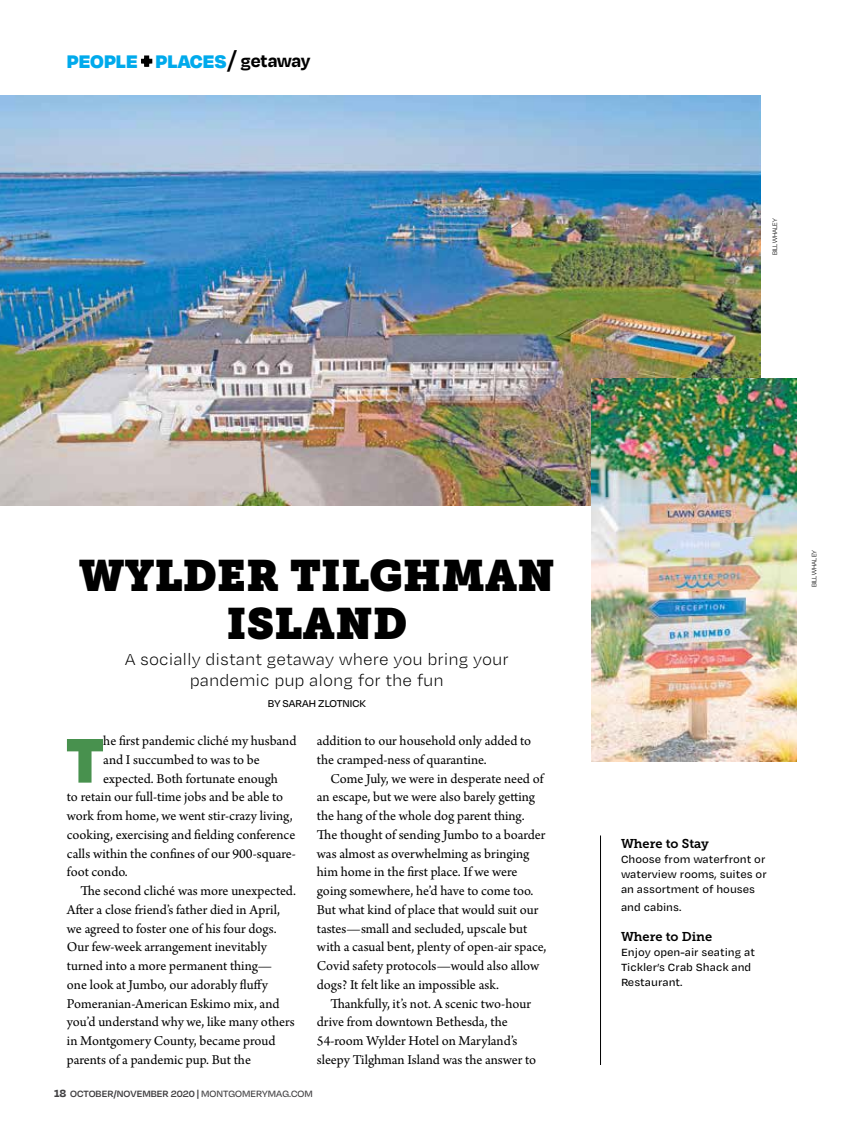
<style>
.page{position:relative;width:864px;height:1134px;background:#fff}
.page>*{position:absolute;margin:0;border:0;box-sizing:border-box;transform-origin:0 0}
.t1{font:900 72.75px "Degular Display";color:#48914e}
.t2{font:43.5px/48px "Museo Slab";color:#000;text-align:center}
.t3{font:900 21px "Degular";color:#00aaec}
.t4{font:300 18px/21px "Degular Text";color:#000;text-align:center}
.t5{font:14.25px/18.8px "Arno Pro";color:#000}
.t6{font:12.75px "Museo Slab 700";color:#000}
.t7{font:500 12px/15px "Degular Text";color:#000;text-align:justify}
.t8{font:500 11.4px "Degular";color:#000}
.t9{font:600 10.5px "Degular";color:#414042}
.t10{font:300 7.5px "Degular Display";color:#000}
.s1{color:#000}
.s2{font-family:"Bebas Neue Pro";font-weight:700;font-size:27px;color:#000}
.s3{font-weight:700;font-size:19.5px;color:#000}
.s4{font-weight:700;font-size:12px}
.s5{font-weight:500}
</style>
<div class="page">
<svg style="left:141px;top:55px;width:12px;height:12px"></svg>
<img style="left:0;top:96px;width:760px;height:410px">
<img style="left:592px;top:378px;width:204px;height:383px">
<hr style="left:600px;top:836px;width:1px;height:229px;background:#000">
<h3 class="t3" style="left:67px;top:47px;width:245px">PEOPLE <span class="s1">+</span> PLACES<span class="s2">/</span> <span class="s3">getaway</span></h3>
<p class="t10" style="left:771px;top:255px;width:39px;rotate:-90deg">BILL WHALEY</p>
<h2 class="t2" style="left:79px;top:552px;width:478px">WYLDER TILGHMAN<br>ISLAND</h2>
<p class="t4" style="left:125px;top:648px;width:386px">A socially distant getaway where you bring your pandemic pup along for the fun</p>
<p class="t8" style="left:268px;top:697px;width:100px">BY SARAH ZLOTNICK</p>
<h1 class="t1" style="left:67px;top:716px;width:38px">T</h1>
<p class="t5" style="left:103px;top:732px;width:195px">he first pandemic cliché my husband</p>
<p class="t5" style="left:103px;top:751px;width:158px">and I succumbed to was to be</p>
<p class="t5" style="left:103px;top:770px;width:176px">expected. Both fortunate enough</p>
<p class="t5" style="left:67px;top:788px;width:218px">to retain our full-time jobs and be able to</p>
<p class="t5" style="left:67px;top:807px;width:227px">work from home, we went stir-crazy living,</p>
<p class="t5" style="left:67px;top:826px;width:230px">cooking, exercising and fielding conference</p>
<p class="t5" style="left:67px;top:845px;width:230px">calls within the confines of our 900-square-</p>
<p class="t5" style="left:67px;top:864px;width:62px">foot condo.</p>
<p class="t5" style="left:80px;top:882px;width:217px">The second cliché was more unexpected.</p>
<p class="t5" style="left:67px;top:901px;width:215px">After a close friend’s father died in April,</p>
<p class="t5" style="left:67px;top:920px;width:211px">we agreed to foster one of his four dogs.</p>
<p class="t5" style="left:67px;top:939px;width:202px">Our few-week arrangement inevitably</p>
<p class="t5" style="left:67px;top:957px;width:207px">turned into a more permanent thing—</p>
<p class="t5" style="left:67px;top:976px;width:202px">one look at Jumbo, our adorably fluffy</p>
<p class="t5" style="left:67px;top:995px;width:214px">Pomeranian-American Eskimo mix, and</p>
<p class="t5" style="left:67px;top:1014px;width:229px">you’d understand why we, like many others</p>
<p class="t5" style="left:67px;top:1032px;width:210px">in Montgomery County, became proud</p>
<p class="t5" style="left:67px;top:1051px;width:186px">parents of a pandemic pup. But the</p>
<p class="t5" style="left:317px;top:732px;width:216px">addition to our household only added to the cramped-ness of quarantine.</p>
<p class="t5" style="left:317px;top:770px;width:231px;text-indent:13px">Come July, we were in desperate need of an escape, but we were also barely getting the hang of the whole dog parent thing.<br>The thought of sending Jumbo to a boarder was almost as overwhelming as bringing him home in the first place. If we were going somewhere, he’d have to come too.<br>But what kind of place that would suit our tastes—small and secluded, upscale but with a casual bent, plenty of open-air space, Covid safety protocols—would also allow dogs? It felt like an impossible ask.</p>
<p class="t5" style="left:317px;top:995px;width:221px;text-indent:13px">Thankfully, it’s not. A scenic two-hour drive from downtown Bethesda, the 54-room Wylder Hotel on Maryland’s sleepy Tilghman Island was the answer to</p>
<p class="t9" style="left:54px;top:1087px;width:260px"><span class="s4">18</span> OCTOBER/NOVEMBER 2020 | <span class="s5">MONTGOMERYMAG.COM</span></p>
<p class="t10" style="left:810px;top:587px;width:39px;rotate:-90deg">BILL WHALEY</p>
<p class="t6" style="left:621px;top:837px;width:89px">Where to Stay</p>
<p class="t7" style="left:621px;top:852px;width:147px">Choose from waterfront or waterview rooms, suites or an assortment of houses</p>
<p class="t7" style="left:621px;top:900px;width:62px">and cabins.</p>
<p class="t6" style="left:621px;top:930px;width:93px">Where to Dine</p>
<p class="t7" style="left:621px;top:945px;width:136px;text-align:left">Enjoy open-air seating at<br>Tickler’s Crab Shack and<br>Restaurant.</p>
</div>
